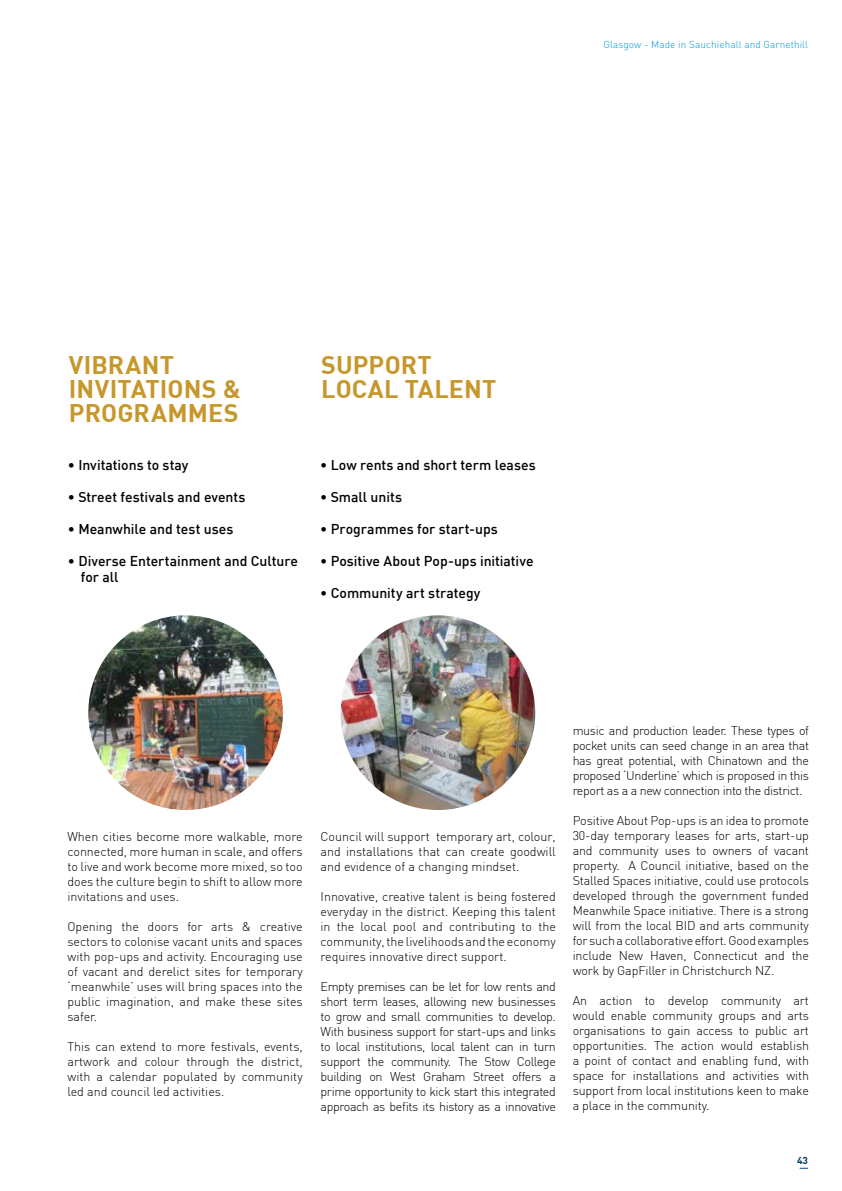
<style>
.page{position:relative;width:842px;height:1191px;background:#fff}
.page>*{position:absolute;margin:0;border:0;box-sizing:border-box;transform-origin:0 0}
.t1{font:700 25px/24.3px "DIN";letter-spacing:.005em;color:#c6972c}
.t2{font:500 14px/16px "DIN";letter-spacing:-.005em;color:#000}
.t3{font:300 12.5px/15px "DIN";letter-spacing:-.01em;color:#000;text-align:justify}
.t4{font:300 12.5px "DIN";letter-spacing:-.03em;color:#000}
.t5{font:300 10px "DINOT";letter-spacing:.01em;color:#0097d7}
.t6{font:700 10px "DINOT";color:#003d5e}
</style>
<div class="page">
<img style="left:88px;top:615px;width:195px;height:195px;border-radius:97px">
<img style="left:341px;top:615px;width:194px;height:195px;border-radius:97px">
<p class="t5" style="left:603px;top:38px;width:206px">Glasgow - Made in Sauchiehall and Garnethill</p>
<p class="t1" style="left:69px;top:351px;width:174px">VIBRANT<br>INVITATIONS &amp;<br>PROGRAMMES</p>
<p class="t2" style="left:68px;top:457px;width:122px">• Invitations to stay</p>
<p class="t2" style="left:68px;top:489px;width:179px">• Street festivals and events</p>
<p class="t2" style="left:68px;top:521px;width:167px">• Meanwhile and test uses</p>
<p class="t2" style="left:81px;top:553px;width:219px;text-indent:-13px">• Diverse Entertainment and Culture for all</p>
<p class="t1" style="left:321px;top:351px;width:177px">SUPPORT<br>LOCAL TALENT</p>
<p class="t2" style="left:320px;top:456px;width:217px">• Low rents and short term leases</p>
<p class="t2" style="left:320px;top:488px;width:83px">• Small units</p>
<p class="t2" style="left:320px;top:520px;width:179px">• Programmes for start-ups</p>
<p class="t2" style="left:320px;top:552px;width:215px">• Positive About Pop-ups initiative</p>
<p class="t2" style="left:320px;top:584px;width:162px">• Community art strategy</p>
<p class="t3" style="left:67px;top:828px;width:237px">When cities become more walkable, more connected, more human in scale, and offers to live and work become more mixed, so too does the culture begin to shift to allow more invitations and uses.</p>
<p class="t3" style="left:67px;top:918px;width:237px">Opening the doors for arts &amp; creative sectors to colonise vacant units and spaces with pop-ups and activity. Encouraging use of vacant and derelict sites for temporary ‘meanwhile’ uses will bring spaces into the public imagination, and make these sites safer.</p>
<p class="t3" style="left:67px;top:1038px;width:237px">This can extend to more festivals, events, artwork and colour through the district, with a calendar populated by community led and council led activities.</p>
<p class="t3" style="left:321px;top:828px;width:237px">Council will support temporary art, colour, and installations that can create goodwill and evidence of a changing mindset.</p>
<p class="t3" style="left:321px;top:888px;width:237px">Innovative, creative talent is being fostered everyday in the district. Keeping this talent in the local pool and contributing to the community, the livelihoods and the economy requires innovative direct support.</p>
<p class="t3" style="left:321px;top:978px;width:237px">Empty premises can be let for low rents and short term leases, allowing new businesses to grow and small communities to develop.<br>With business support for start-ups and links to local institutions, local talent can in turn support the community. The Stow College building on West Graham Street offers a prime opportunity to kick start this integrated</p>
<p class="t4" style="left:321px;top:1098px;width:237px">approach as befits its history as a innovative</p>
<p class="t3" style="left:573px;top:723px;width:238px">music and production leader. These types of pocket units can seed change in an area that has great potential, with Chinatown and the proposed ‘Underline’ which is proposed in this report as a a new connection into the district.</p>
<p class="t3" style="left:573px;top:813px;width:238px">Positive About Pop-ups is an idea to promote 30-day temporary leases for arts, start-up and community uses to owners of vacant property. A Council initiative, based on the Stalled Spaces initiative, could use protocols developed through the government funded Meanwhile Space initiative. There is a strong will from the local BID and arts community for such a collaborative effort. Good examples include New Haven, Connecticut and the work by GapFiller in Christchurch NZ.</p>
<p class="t3" style="left:573px;top:993px;width:238px">An action to develop community art would enable community groups and arts organisations to gain access to public art opportunities. The action would establish a point of contact and enabling fund, with space for installations and activities with support from local institutions keen to make a place in the community.</p>
<p class="t6" style="left:797px;top:1153px;width:12px">43</p>
</div>
